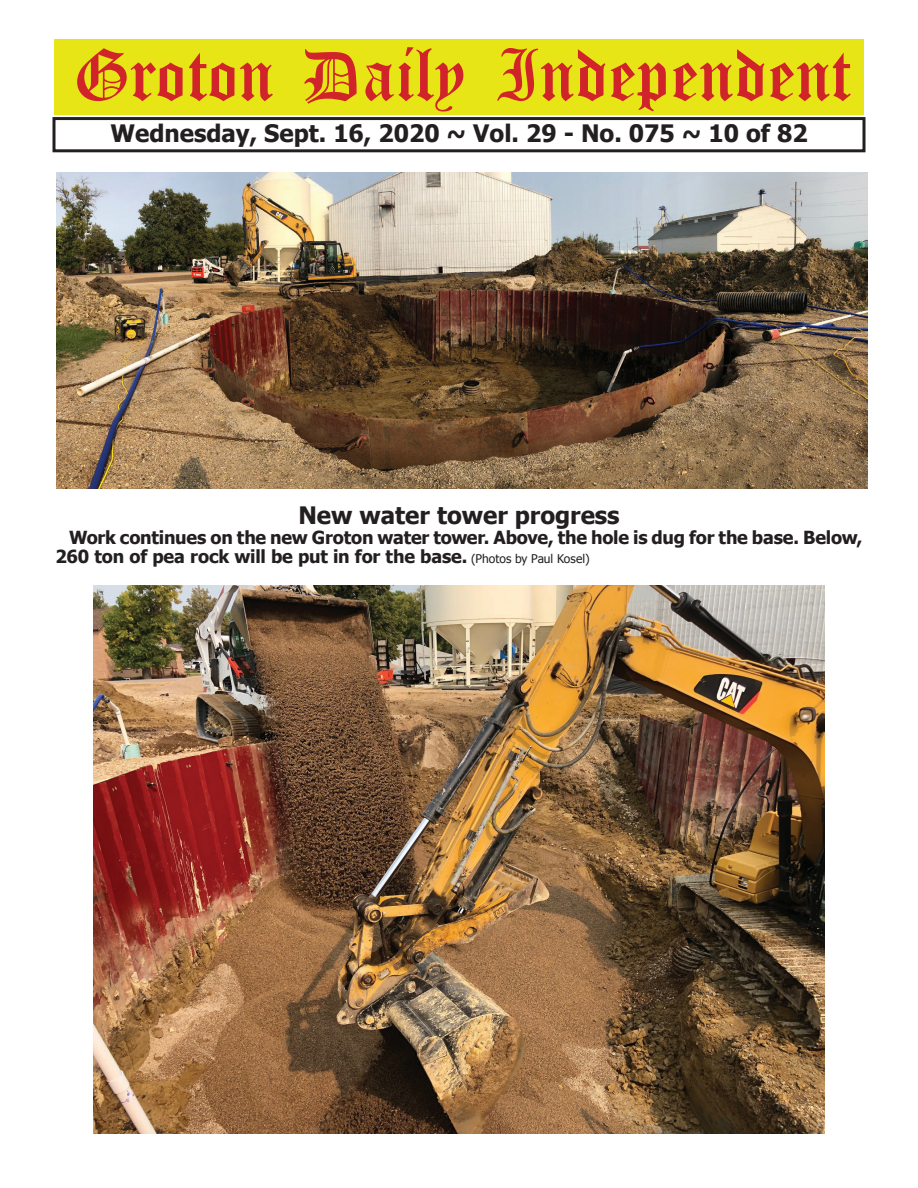
<style>
.page{position:relative;width:918px;height:1188px;background:#fff}
.page>*{position:absolute;margin:0;border:0;box-sizing:border-box;transform-origin:0 0}
.t1{font:54px "Old English Five";color:#d1232a}
.t2{font:700 24px "Tahoma";color:#231f20}
.t3{font:700 18px/19.5px "Tahoma";letter-spacing:-.01em;color:#231f20}
.s1{font-weight:400;font-size:12px}
</style>
<div class="page">
<div style="left:52px;top:117px;width:814px;height:35px;border:3px solid #231f20"></div>
<div style="left:54px;top:40px;width:810px;height:75px;background:#e7e515"></div>
<img style="left:57px;top:173px;width:810px;height:316px">
<img style="left:94px;top:586px;width:730px;height:548px">
<h1 class="t1" style="left:73px;top:50px;width:779px">Groton Daily Independent</h1>
<h2 class="t2" style="left:110px;top:116px;width:699px">Wednesday, Sept. 16, 2020 ~ Vol. 29 - No. 075 ~ 10 of 82</h2>
<h2 class="t2" style="left:298px;top:499px;width:323px">New water tower progress</h2>
<p class="t3" style="left:56px;top:526px;width:809px;text-indent:14px">Work continues on the new Groton water tower. Above, the hole is dug for the base. Below,<br>260 ton of pea rock will be put in for the base. <span class="s1">(Photos by Paul Kosel)</span></p>
</div>
